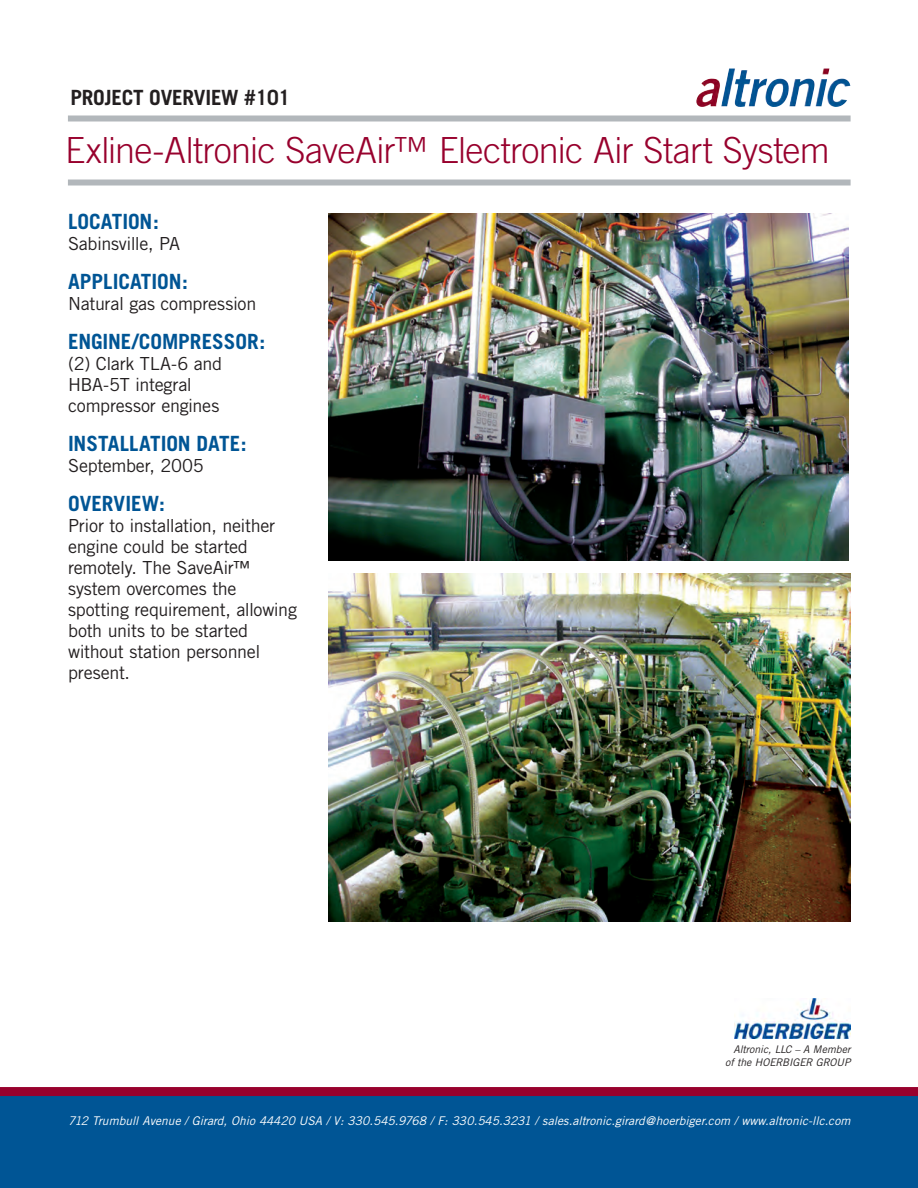
<style>
.page{position:relative;width:918px;height:1188px;background:#fff}
.page>*{position:absolute;margin:0;border:0;box-sizing:border-box;transform-origin:0 0}
.t1{font:300 36px "Trade Gothic";letter-spacing:-.015em;color:#98012d}
.t2{font:700 21px "Trade Gothic";letter-spacing:-.005em;color:#005595}
.t3{font:700 21px "Trade Gothic";letter-spacing:-.01em;color:#231f20}
.t4{font:18px/21px "Trade Gothic";letter-spacing:-.015em;color:#231f20}
.t5{font:italic 12px "Trade Gothic";color:#fff}
.t6{font:italic 10.5px "Trade Gothic";letter-spacing:-.005em;color:#231f20}
</style>
<div class="page">
<div style="left:0;top:1092px;width:918px;height:96px;background:#005595"></div>
<div style="left:0;top:1087px;width:918px;height:9px;background:#98012d"></div>
<img style="left:734px;top:999px;width:117px;height:40px">
<div style="left:68px;top:116px;width:783px;height:6px;background:#b2b7bb"></div>
<div style="left:68px;top:180px;width:783px;height:6px;background:#b2b7bb"></div>
<img style="left:721px;top:69px;width:108px;height:37px">
<img style="left:328px;top:213px;width:521px;height:348px">
<img style="left:328px;top:573px;width:522px;height:349px">
<p class="t3" style="left:70px;top:85px;width:221px">PROJECT OVERVIEW #101</p>
<p class="t1" style="left:65px;top:129px;width:766px">Exline-Altronic SaveAir™ Electronic Air Start System</p>
<p class="t2" style="left:68px;top:209px;width:92px">LOCATION:</p>
<p class="t4" style="left:68px;top:233px;width:114px">Sabinsville, PA</p>
<p class="t2" style="left:68px;top:269px;width:121px">APPLICATION:</p>
<p class="t4" style="left:68px;top:293px;width:190px">Natural gas compression</p>
<p class="t2" style="left:68px;top:329px;width:199px">ENGINE/COMPRESSOR:</p>
<p class="t4" style="left:68px;top:353px;width:156px">(2) Clark TLA-6 and<br>HBA-5T integral compressor engines</p>
<p class="t2" style="left:68px;top:431px;width:180px">INSTALLATION DATE:</p>
<p class="t4" style="left:68px;top:455px;width:137px">September, 2005</p>
<p class="t2" style="left:68px;top:491px;width:98px">OVERVIEW:</p>
<p class="t4" style="left:68px;top:515px;width:230px">Prior to installation, neither engine could be started remotely. The SaveAir™ system overcomes the spotting requirement, allowing both units to be started without station personnel present.</p>
<p class="t6" style="left:733px;top:1043px;width:119px">Altronic, LLC – A Member</p>
<p class="t6" style="left:725px;top:1056px;width:127px">of the HOERBIGER GROUP</p>
<p class="t5" style="left:68px;top:1113px;width:784px">712 Trumbull Avenue / Girard, Ohio 44420 USA / V: 330.545.9768 / F: 330.545.3231 / sales.altronic.girard@hoerbiger.com / www.altronic-llc.com</p>
</div>
